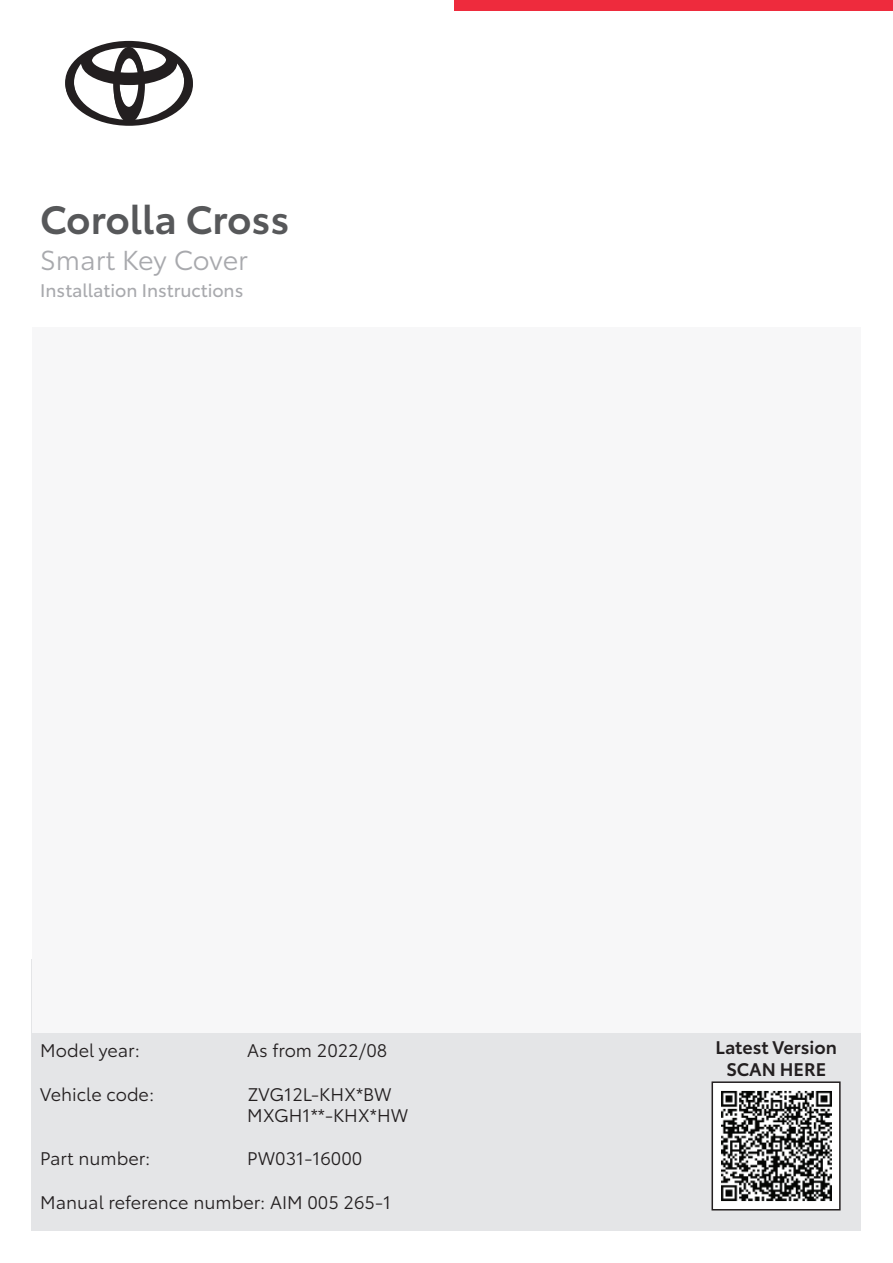
<style>
.page{position:relative;width:893px;height:1263px;background:#fff}
.page>*{position:absolute;margin:0;border:0;box-sizing:border-box;transform-origin:0 0}
.t1{font:600 39px "Toyota Type";color:#57585a}
.t2{font:27px "Toyota Type";color:#a8a9ad}
.t3{font:18px/21.6px "Toyota Type";color:#231f20}
.t4{font:18px "Toyota Type";color:#a8a9ad}
.t5{font:600 18px/21.6px "Toyota Type";color:#231f20;text-align:center}
</style>
<div class="page">
<div style="left:454px;top:0;width:439px;height:11px;background:#ee2b3d"></div>
<div style="left:32px;top:960px;width:829px;height:271px;background:#e4e5e7"></div>
<div style="left:33px;top:328px;width:828px;height:705px;background:#f7f7f8"></div>
<svg style="left:65px;top:41px;width:128px;height:85px"></svg>
<img style="left:714px;top:1084px;width:123px;height:124px">
<div style="left:711px;top:1081px;width:129px;height:130px;border:2px solid #231f20"></div>
<h1 class="t1" style="left:40px;top:201px;width:251px">Corolla Cross</h1>
<h2 class="t2" style="left:40px;top:247px;width:209px">Smart Key Cover</h2>
<p class="t4" style="left:40px;top:282px;width:205px">Installation Instructions</p>
<p class="t3" style="left:40px;top:1041px;width:101px">Model year:</p>
<p class="t3" style="left:247px;top:1041px;width:142px">As from 2022/08</p>
<p class="t3" style="left:40px;top:1085px;width:115px">Vehicle code:</p>
<p class="t3" style="left:247px;top:1085px;width:162px">ZVG12L-KHX*BW<br>MXGH1**-KHX*HW</p>
<p class="t3" style="left:40px;top:1149px;width:112px">Part number:</p>
<p class="t3" style="left:247px;top:1149px;width:117px">PW031-16000</p>
<p class="t3" style="left:40px;top:1193px;width:352px">Manual reference number: AIM 005 265-1</p>
<p class="t5" style="left:715px;top:1038px;width:123px">Latest Version<br>SCAN HERE</p>
</div>
